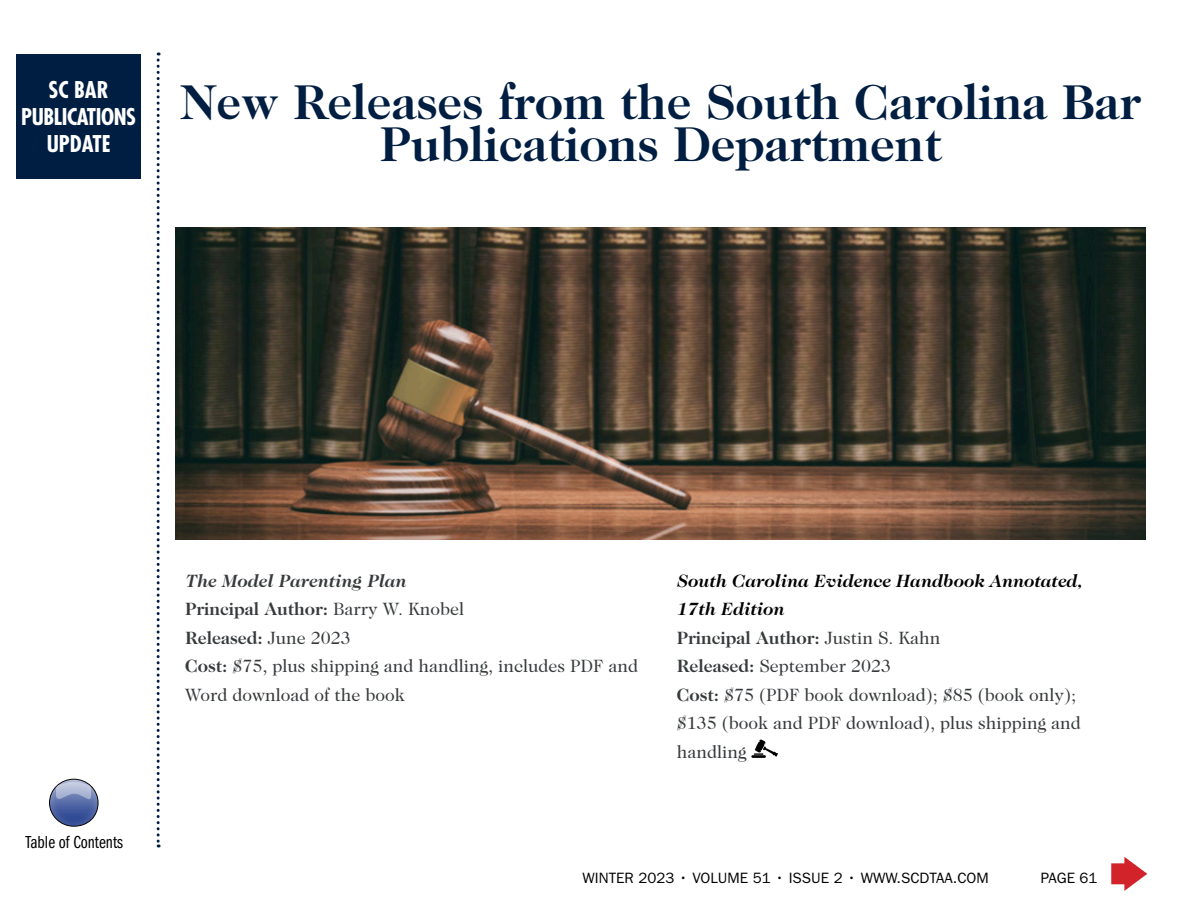
<style>
.page{position:relative;width:1200px;height:900px;background:#fff}
.page>*{position:absolute;margin:0;border:0;box-sizing:border-box;transform-origin:0 0}
.Story_Head{font:700 49.5px/42px "Caslon 224 Std";color:#001e41;text-align:center}
.t1{font:700 condensed 22.5px/27px "Futura Std";letter-spacing:-.02em;color:#fff;text-align:center}
.DefenseText{font:18px/28.5px "Caslon 224 Std";color:#373a3c}
.t2{font:18px "ITC Franklin Gothic Std Bk Cp";color:#000}
.t3{font:15px "ITC Franklin Gothic Std";color:#000}
.s1{font-weight:700;font-style:italic}
.s2{font-weight:700}
.s3{font-weight:700;font-style:italic;color:#000}
</style>
<div class="page">
<svg style="left:1111px;top:857px;width:36px;height:34px"></svg>
<div style="left:17px;top:54px;width:124px;height:124px;background:#001e41"></div>
<svg style="left:157px;top:52px;width:3px;height:796px"></svg>
<div style="left:48px;top:778px;width:51px;height:50px;background:#fff;opacity:.31"></div>
<div style="left:49px;top:779px;width:49px;height:48px;border:1px solid #000;border-radius:50%"></div>
<svg style="left:56px;top:782px;width:35px;height:18px"></svg>
<hr style="left:751px;top:755px;width:15px;height:3px;background:#000">
<svg style="left:754px;top:739px;width:24px;height:18px"></svg>
<img style="left:176px;top:227px;width:970px;height:313px">
<p class="t1" style="left:21px;top:77px;width:116px">SC BAR<br>PUBLICATIONS<br>UPDATE</p>
<p class="Story_Head" style="left:181px;top:80px;width:961px">New Releases from the South Carolina Bar<br>Publications Department</p>
<p class="t2" style="left:25px;top:832px;width:99px">Table of Contents</p>
<p class="DefenseText" style="left:185px;top:566px;width:454px"><span class="s1">The Model Parenting Plan<br></span><span class="s2">Principal Author:</span> Barry W. Knobel<br><span class="s2">Released:</span> June 2023<br><span class="s2">Cost:</span> $75, plus shipping and handling, includes PDF and<br>Word download of the book</p>
<p class="DefenseText" style="left:677px;top:566px;width:407px"><span class="s3">South Carolina Evidence Handbook Annotated,<br>17th Edition<br></span><span class="s2">Principal Author:</span> Justin S. Kahn<br><span class="s2">Released:</span> September 2023<br><span class="s2">Cost:</span> $75 (PDF book download); $85 (book only); $135 (book and PDF download), plus shipping and handling</p>
<p class="t3" style="left:583px;top:869px;width:408px">WINTER 2023 • VOLUME 51 • ISSUE 2 • WWW.SCDTAA.COM</p>
<p class="t3" style="left:1041px;top:869px;width:58px">PAGE 61</p>
</div>
